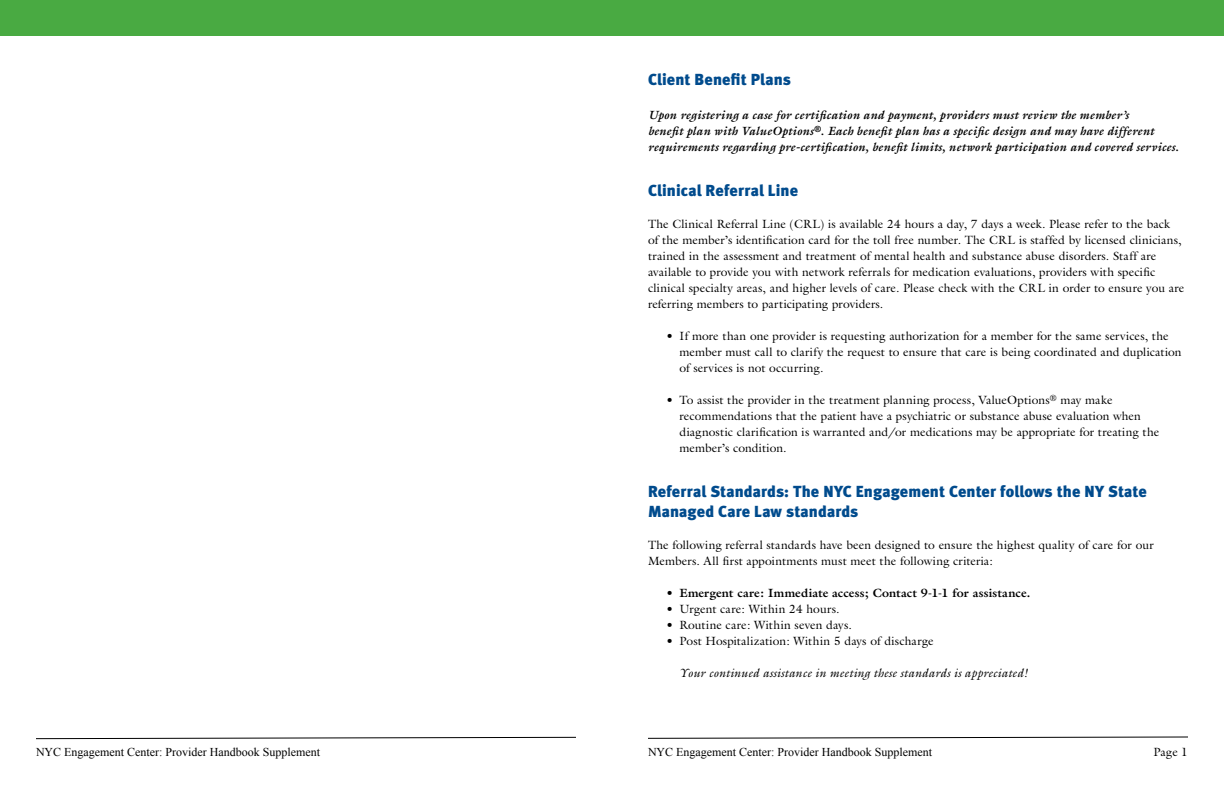
<style>
.page{position:relative;width:1224px;height:792px;background:#fff}
.page>*{position:absolute;margin:0;border:0;box-sizing:border-box;transform-origin:0 0}
.t1{font:900 16px/20px "Meta";letter-spacing:.005em;color:#004b8d}
.t2{font:12px/16px "Galliard";letter-spacing:.005em;color:#000}
.t3{font:italic 700 12px/16px "Galliard";letter-spacing:.01em;color:#000}
.t4{font:12px "Times New Roman";color:#000}
.t5{font:italic 12px "Galliard";letter-spacing:.01em;color:#000}
.t6{font:700 12px "Galliard";letter-spacing:.015em;color:#000}
.s1{font-weight:400}
</style>
<div class="page">
<svg style="left:36px;top:736px;width:540px;height:4px"></svg>
<svg style="left:648px;top:736px;width:540px;height:3px"></svg>
<div style="left:0;top:0;width:1224px;height:36px;background:#49aa42"></div>
<h1 class="t1" style="left:648px;top:70px;width:144px">Client Benefit Plans</h1>
<p class="t3" style="left:648px;top:107px;width:532px">Upon registering a case for certification and payment, providers must review the member’s<br>benefit plan with ValueOptions<sup>®</sup>. Each benefit plan has a specific design and may have different requirements regarding pre-certification, benefit limits, network participation and covered services.</p>
<h1 class="t1" style="left:648px;top:181px;width:152px">Clinical Referral Line</h1>
<p class="t2" style="left:648px;top:216px;width:538px">The Clinical Referral Line (CRL) is available 24 hours a day, 7 days a week. Please refer to the back<br>of the member’s identification card for the toll free number. The CRL is staffed by licensed clinicians, trained in the assessment and treatment of mental health and substance abuse disorders. Staff are available to provide you with network referrals for medication evaluations, providers with specific clinical specialty areas, and higher levels of care. Please check with the CRL in order to ensure you are referring members to participating providers.</p>
<p class="t2" style="left:680px;top:328px;width:504px;text-indent:-14px">• If more than one provider is requesting authorization for a member for the same services, the member must call to clarify the request to ensure that care is being coordinated and duplication of services is not occurring.</p>
<p class="t2" style="left:679px;top:392px;width:481px;text-indent:-13px">• To assist the provider in the treatment planning process, ValueOptions<sup>®</sup> may make recommendations that the patient have a psychiatric or substance abuse evaluation when diagnostic clarification is warranted and/or medications may be appropriate for treating the member’s condition.</p>
<h1 class="t1" style="left:648px;top:482px;width:500px">Referral Standards: The NYC Engagement Center follows the NY State<br>Managed Care Law standards</h1>
<p class="t2" style="left:648px;top:537px;width:507px">The following referral standards have been designed to ensure the highest quality of care for our<br>Members. All first appointments must meet the following criteria:</p>
<p class="t6" style="left:666px;top:585px;width:366px"><span class="s1">•</span> Emergent care: Immediate access; Contact 9-1-1 for assistance.</p>
<p class="t2" style="left:666px;top:601px;width:175px">• Urgent care: Within 24 hours.</p>
<p class="t2" style="left:666px;top:617px;width:187px">• Routine care: Within seven days.</p>
<p class="t2" style="left:666px;top:633px;width:269px">• Post Hospitalization: Within 5 days of discharge</p>
<p class="t5" style="left:680px;top:666px;width:350px">Your continued assistance in meeting these standards is appreciated!</p>
<p class="t4" style="left:36px;top:744px;width:286px">NYC Engagement Center: Provider Handbook Supplement</p>
<p class="t4" style="left:648px;top:744px;width:286px">NYC Engagement Center: Provider Handbook Supplement</p>
<p class="t2" style="left:1153px;top:744px;width:36px">Page 1</p>
</div>
